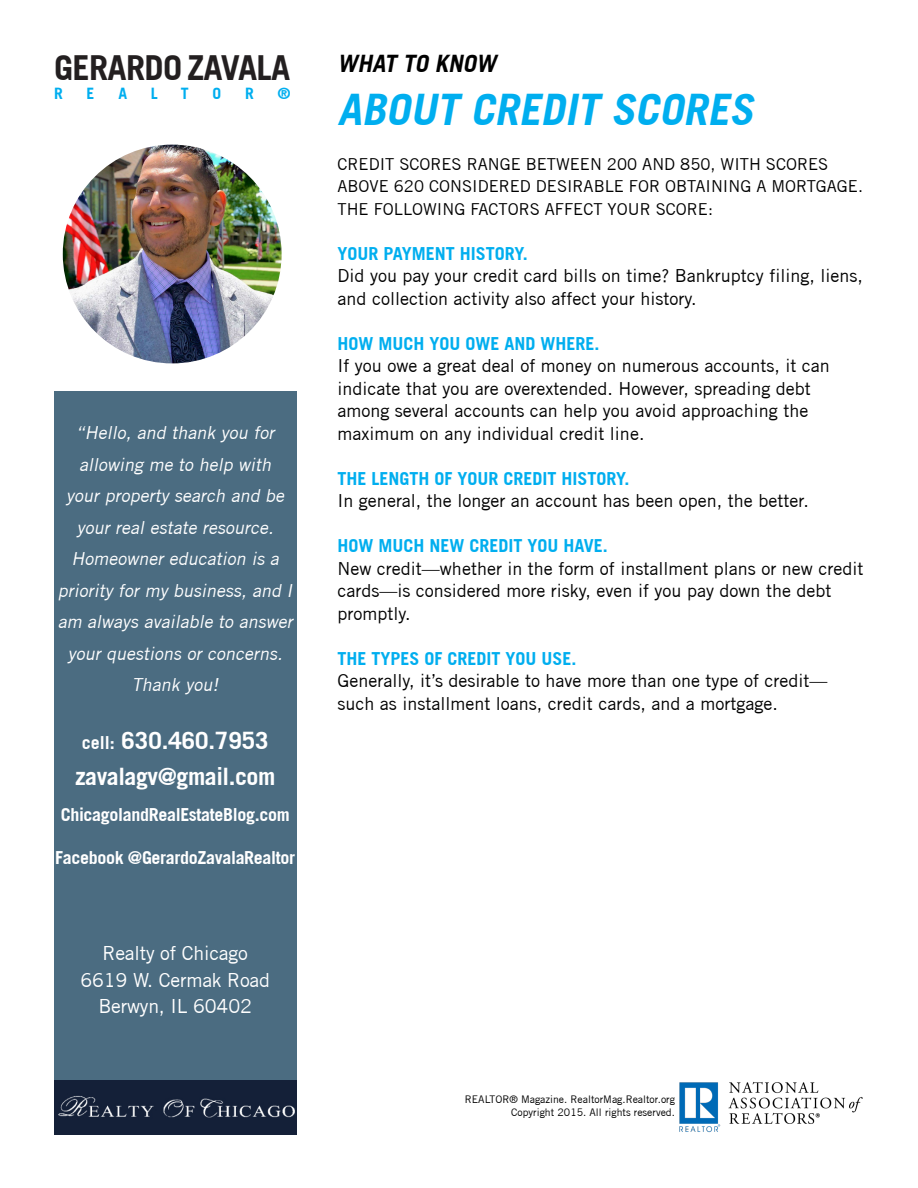
<style>
.page{position:relative;width:918px;height:1188px;background:#fff}
.page>*{position:absolute;margin:0;border:0;box-sizing:border-box;transform-origin:0 0}
.t1{font:italic 700 43.5px "Trade Gothic";color:#00aeef}
.t2{font:700 34.5px "Trade Gothic";letter-spacing:-.02em;color:#231f20}
.t3{font:700 24px "Trade Gothic";letter-spacing:-.02em;color:#fff}
.t4{font:700 24px "Trade Gothic";color:#fff}
.t5{font:italic 700 24px "Trade Gothic";color:#000}
.t6{font:19.5px "Trade Gothic";letter-spacing:-.01em;color:#fff}
.t7{font:18px/22.5px "Trade Gothic";color:#000}
.t8{font:italic 18px/31.5px "Trade Gothic";color:#fff;text-align:center}
.t9{font:700 18px "Trade Gothic";color:#00aeef}
.t10{font:700 18px "Trade Gothic";letter-spacing:-.02em;color:#fff}
.t11{font:16.5px/22.5px "Trade Gothic";color:#000}
.t12{font:700 15.75px "Trade Gothic";color:#00aeef}
.t13{font:10.5px "Trade Gothic";color:#000}
.s1{font-size:18px}
</style>
<div class="page">
<div style="left:54px;top:392px;width:242px;height:742px;background:#4b6c81"></div>
<img style="left:63px;top:145px;width:219px;height:218px;border-radius:109px">
<img style="left:54px;top:1081px;width:242px;height:53px">
<img style="left:679px;top:1081px;width:184px;height:52px">
<p class="t2" style="left:54px;top:46px;width:238px">GERARDO ZAVALA</p>
<p class="t12" style="left:54px;top:84px;width:10px">R</p>
<p class="t12" style="left:87px;top:84px;width:9px">E</p>
<p class="t12" style="left:118px;top:84px;width:10px">A</p>
<p class="t12" style="left:151px;top:84px;width:8px">L</p>
<p class="t12" style="left:181px;top:84px;width:9px">T</p>
<p class="t12" style="left:213px;top:84px;width:10px">O</p>
<p class="t12" style="left:245px;top:84px;width:10px">R</p>
<p class="t12" style="left:278px;top:84px;width:14px">®</p>
<p class="t8" style="left:58px;top:417px;width:240px">“Hello, and thank you for allowing me to help with<br>your property search and be your real estate resource.<br>Homeowner education is a priority for my business, and I am always available to answer your questions or concerns.</p>
<p class="t8" style="left:132px;top:669px;width:92px">Thank you!</p>
<p class="t4" style="left:82px;top:726px;width:188px"><span class="s1">cell:</span> 630.460.7953</p>
<p class="t3" style="left:75px;top:762px;width:202px">zavalagv@gmail.com</p>
<p class="t10" style="left:61px;top:803px;width:230px">ChicagolandRealEstateBlog.com</p>
<p class="t10" style="left:55px;top:846px;width:241px">Facebook @GerardoZavalaRealtor</p>
<p class="t6" style="left:103px;top:942px;width:147px">Realty of Chicago</p>
<p class="t6" style="left:80px;top:968px;width:191px">6619 W. Cermak Road</p>
<p class="t6" style="left:98px;top:994px;width:155px">Berwyn, IL 60402</p>
<p class="t5" style="left:338px;top:49px;width:165px">WHAT TO KNOW</p>
<p class="t1" style="left:338px;top:82px;width:427px">ABOUT CREDIT SCORES</p>
<p class="t11" style="left:338px;top:152px;width:527px">CREDIT SCORES RANGE BETWEEN 200 AND 850, WITH SCORES<br>ABOVE 620 CONSIDERED DESIRABLE FOR OBTAINING A MORTGAGE.<br>THE FOLLOWING FACTORS AFFECT YOUR SCORE:</p>
<p class="t9" style="left:338px;top:242px;width:192px">YOUR PAYMENT HISTORY.</p>
<p class="t7" style="left:338px;top:264px;width:527px">Did you pay your credit card bills on time? Bankruptcy filing, liens, and collection activity also affect your history.</p>
<p class="t9" style="left:338px;top:332px;width:264px">HOW MUCH YOU OWE AND WHERE.</p>
<p class="t7" style="left:338px;top:354px;width:494px">If you owe a great deal of money on numerous accounts, it can indicate that you are overextended. However, spreading debt among several accounts can help you avoid approaching the maximum on any individual credit line.</p>
<p class="t9" style="left:338px;top:467px;width:294px">THE LENGTH OF YOUR CREDIT HISTORY.</p>
<p class="t7" style="left:338px;top:489px;width:473px">In general, the longer an account has been open, the better.</p>
<p class="t9" style="left:338px;top:535px;width:272px">HOW MUCH NEW CREDIT YOU HAVE.</p>
<p class="t7" style="left:338px;top:557px;width:527px">New credit—whether in the form of installment plans or new credit cards—is considered more risky, even if you pay down the debt promptly.</p>
<p class="t9" style="left:338px;top:647px;width:241px">THE TYPES OF CREDIT YOU USE.</p>
<p class="t7" style="left:338px;top:669px;width:492px">Generally, it’s desirable to have more than one type of credit— such as installment loans, credit cards, and a mortgage.</p>
<p class="t13" style="left:465px;top:1093px;width:212px">REALTOR® Magazine. RealtorMag.Realtor.org</p>
<p class="t13" style="left:511px;top:1106px;width:165px">Copyright 2015. All rights reserved.</p>
</div>
